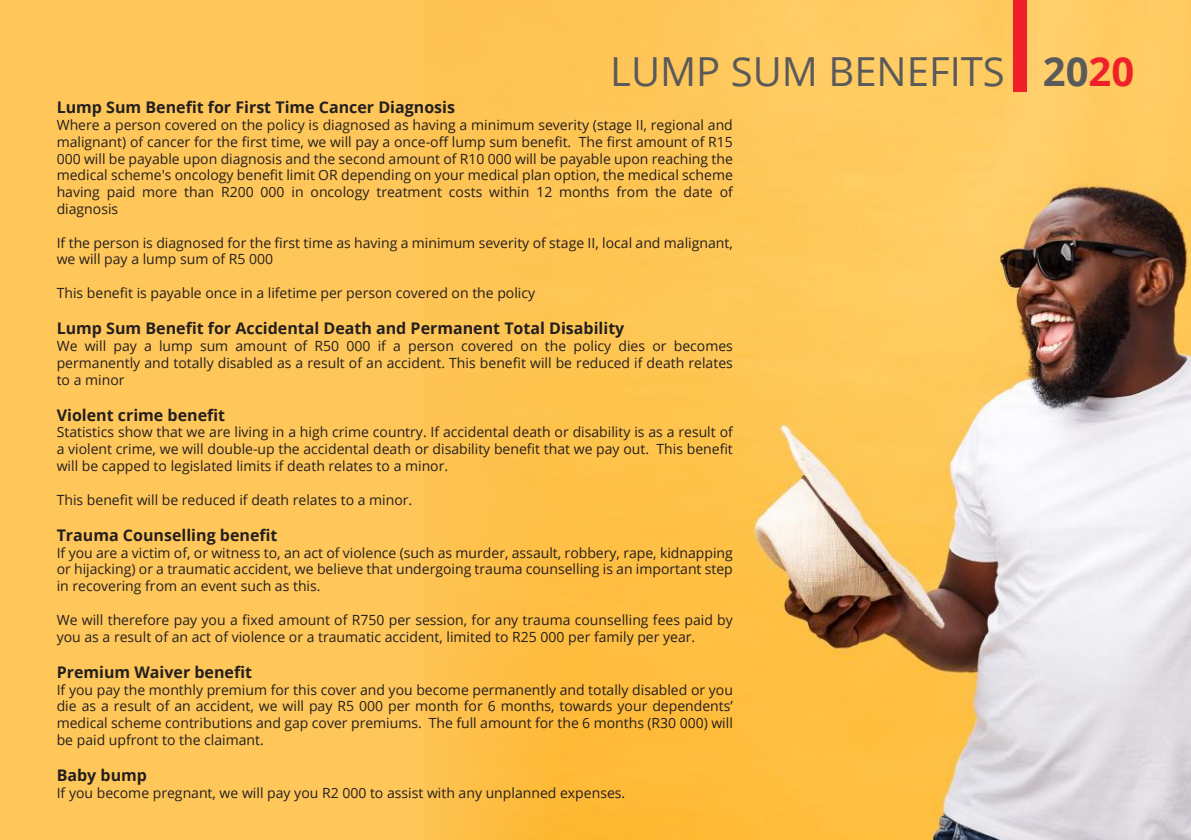
<style>
.page{position:relative;width:1191px;height:840px;background:#fff}
.page>*{position:absolute;margin:0;border:0;box-sizing:border-box;transform-origin:0 0}
.t1{font:40px "Open Sans";color:#5a5a5b}
.t2{font:700 16px "Open Sans";color:#241f1f}
.t3{font:14px/16.8px "Open Sans";color:#241f1f;text-align:justify}
.s1{font-weight:700}
.s2{font-weight:700;color:#f0202b}
</style>
<div class="page">
<div style="left:0;top:0;width:432px;height:839px;background:#ffc75a"></div>
<img style="left:553px;top:0;width:638px;height:839px">
<div style="left:423px;top:0;width:130px;height:839px;background:linear-gradient(to bottom,#fec658,#febe44)"></div>
<div style="left:1013px;top:0;width:13px;height:91px;background:#f0202b"></div>
<h1 class="t1" style="left:610px;top:44px;width:525px">LUMP SUM BENEFITS <span class="s1">20</span><span class="s2">20</span></h1>
<p class="t2" style="left:57px;top:96px;width:400px">Lump Sum Benefit for First Time Cancer Diagnosis</p>
<p class="t3" style="left:57px;top:116px;width:677px">Where a person covered on the policy is diagnosed as having a minimum severity (stage II, regional and malignant) of cancer for the first time, we will pay a once-off lump sum benefit. The first amount of R15<br>000 will be payable upon diagnosis and the second amount of R10 000 will be payable upon reaching the medical scheme's oncology benefit limit OR depending on your medical plan option, the medical scheme having paid more than R200 000 in oncology treatment costs within 12 months from the date of diagnosis</p>
<p class="t3" style="left:57px;top:234px;width:677px">If the person is diagnosed for the first time as having a minimum severity of stage II, local and malignant, we will pay a lump sum of R5 000</p>
<p class="t3" style="left:57px;top:284px;width:480px">This benefit is payable once in a lifetime per person covered on the policy</p>
<p class="t2" style="left:57px;top:317px;width:569px">Lump Sum Benefit for Accidental Death and Permanent Total Disability</p>
<p class="t3" style="left:57px;top:337px;width:677px">We will pay a lump sum amount of R50 000 if a person covered on the policy dies or becomes permanently and totally disabled as a result of an accident. This benefit will be reduced if death relates to a minor</p>
<p class="t2" style="left:57px;top:403px;width:170px">Violent crime benefit</p>
<p class="t3" style="left:57px;top:423px;width:677px">Statistics show that we are living in a high crime country. If accidental death or disability is as a result of a violent crime, we will double-up the accidental death or disability benefit that we pay out. This benefit will be capped to legislated limits if death relates to a minor.</p>
<p class="t3" style="left:57px;top:490px;width:357px">This benefit will be reduced if death relates to a minor.</p>
<p class="t2" style="left:57px;top:523px;width:222px">Trauma Counselling benefit</p>
<p class="t3" style="left:57px;top:543px;width:677px">If you are a victim of, or witness to, an act of violence (such as murder, assault, robbery, rape, kidnapping or hijacking) or a traumatic accident, we believe that undergoing trauma counselling is an important step in recovering from an event such as this.</p>
<p class="t3" style="left:57px;top:610px;width:677px">We will therefore pay you a fixed amount of R750 per session, for any trauma counselling fees paid by you as a result of an act of violence or a traumatic accident, limited to R25 000 per family per year.</p>
<p class="t2" style="left:57px;top:660px;width:197px">Premium Waiver benefit</p>
<p class="t3" style="left:57px;top:680px;width:677px">If you pay the monthly premium for this cover and you become permanently and totally disabled or you die as a result of an accident, we will pay R5 000 per month for 6 months, towards your dependents’ medical scheme contributions and gap cover premiums. The full amount for the 6 months (R30 000) will be paid upfront to the claimant.</p>
<p class="t2" style="left:57px;top:763px;width:92px">Baby bump</p>
<p class="t3" style="left:57px;top:783px;width:570px">If you become pregnant, we will pay you R2 000 to assist with any unplanned expenses.</p>
</div>
